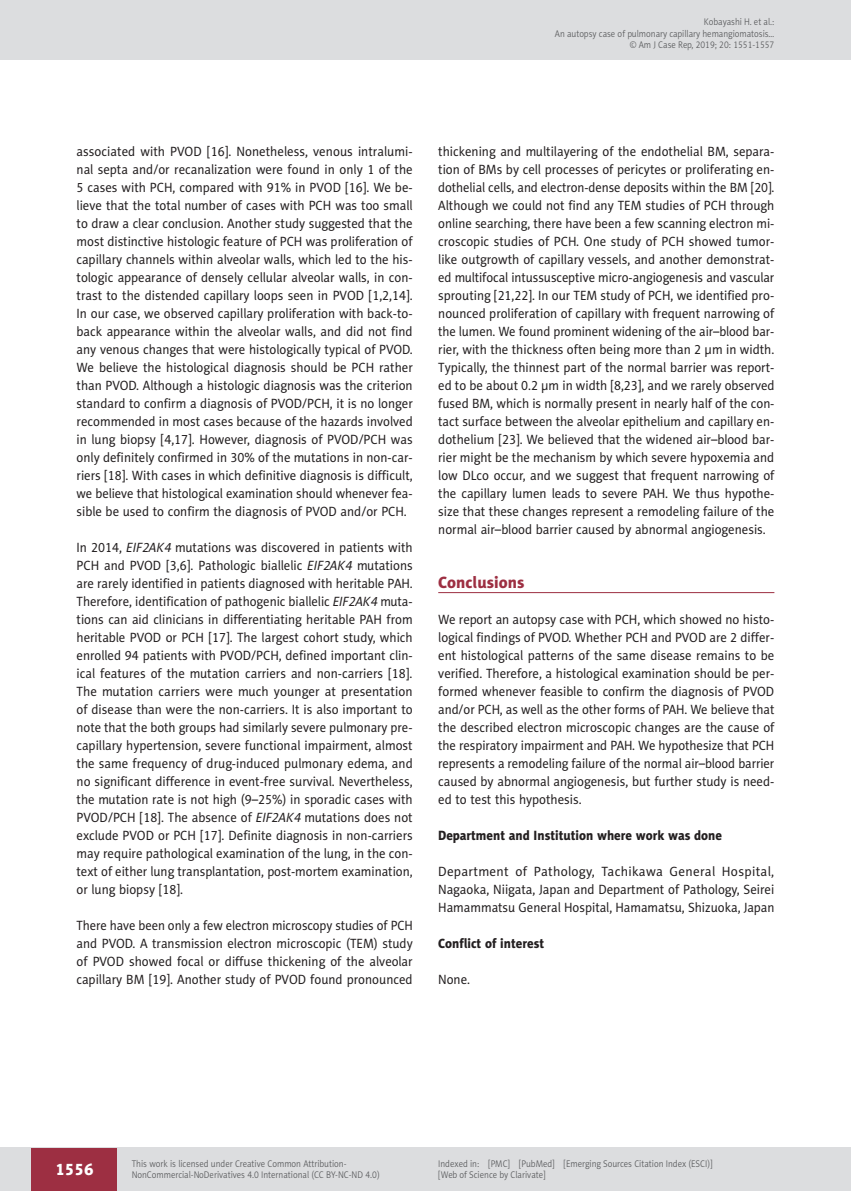
<style>
.page{position:relative;width:851px;height:1191px;background:#fff}
.page>*{position:absolute;margin:0;border:0;box-sizing:border-box;transform-origin:0 0}
.AJCR_Headline_1{font:16.5px "Naomi Sans EFN Heavy";color:#9d2f42}
.t1{font:16.5px "Naomi Sans EFN Heavy";color:#fff}
.AJCR_Body{font:13.5px/18px "Naomi Sans EFN";color:#231f20;text-align:justify;scale:.95 1}
.AJCR_Body-2{font:13.5px/18px "Naomi Sans EFN";color:#231f20;text-align:justify;scale:.93 1}
.AJCR_Body-3{font:13.5px/18px "Naomi Sans EFN";color:#231f20;text-align:justify}
.AJCR_Headline_2{font:13.5px "Naomi Sans EFN Heavy";color:#231f20;scale:.95 1}
.t2{font:9.75px/11.2px "Naomi Sans EFN Light";color:#57585a;scale:.9 1}
.s1{font-style:italic}
</style>
<div class="page">
<hr style="left:438px;top:592px;width:336px;height:1px;background:#9d2f42">
<div style="left:0;top:1148px;width:850px;height:43px;background:#dcdddf"></div>
<div style="left:32px;top:1147px;width:85px;height:43px;background:#9d2f42"></div>
<div style="left:0;top:0;width:850px;height:60px;background:#dcdddf"></div>
<hr style="left:850px;top:0;width:1px;height:60px;background:#dcdddf">
<p class="t2" style="left:555px;top:16px;width:245px;text-align:right">Kobayashi H. et al.:<br>An autopsy case of pulmonary capillary hemangiomatosis… © Am J Case Rep, 2019; 20: 1551-1557</p>
<p class="AJCR_Body" style="left:77px;top:142px;width:355px">associated with PVOD [16]. Nonetheless, venous intralumi&shy;nal septa and/or recanalization were found in only 1 of the 5 cases with PCH, compared with 91% in PVOD [16]. We be&shy;lieve that the total number of cases with PCH was too small to draw a clear conclusion. Another study suggested that the most distinctive histologic feature of PCH was proliferation of capillary channels within alveolar walls, which led to the his&shy;tologic appearance of densely cellular alveolar walls, in con&shy;trast to the distended capillary loops seen in PVOD [1,2,14].<br>In our case, we observed capillary proliferation with back-to&shy;back appearance within the alveolar walls, and did not find any venous changes that were histologically typical of PVOD.<br>We believe the histological diagnosis should be PCH rather than PVOD. Although a histologic diagnosis was the criterion standard to confirm a diagnosis of PVOD/PCH, it is no longer recommended in most cases because of the hazards involved in lung biopsy [4,17]. However, diagnosis of PVOD/PCH was only definitely confirmed in 30% of the mutations in non-car&shy;riers [18]. With cases in which definitive diagnosis is difficult, we believe that histological examination should whenever fea&shy;sible be used to confirm the diagnosis of PVOD and/or PCH.</p>
<p class="AJCR_Body" style="left:77px;top:538px;width:355px">In 2014, <span class="s1">EIF2AK4</span> mutations was discovered in patients with PCH and PVOD [3,6]. Pathologic biallelic <span class="s1">EIF2AK4</span> mutations are rarely identified in patients diagnosed with heritable PAH.<br>Therefore, identification of pathogenic biallelic <span class="s1">EIF2AK4</span> muta&shy;tions can aid clinicians in differentiating heritable PAH from heritable PVOD or PCH [17]. The largest cohort study, which enrolled 94 patients with PVOD/PCH, defined important clin&shy;ical features of the mutation carriers and non-carriers [18].<br>The mutation carriers were much younger at presentation of disease than were the non-carriers. It is also important to note that the both groups had similarly severe pulmonary pre&shy;capillary hypertension, severe functional impairment, almost the same frequency of drug-induced pulmonary edema, and no significant difference in event-free survival. Nevertheless, the mutation rate is not high (9–25%) in sporadic cases with PVOD/PCH [18]. The absence of <span class="s1">EIF2AK4</span> mutations does not exclude PVOD or PCH [17]. Definite diagnosis in non-carriers may require pathological examination of the lung, in the con&shy;text of either lung transplantation, post-mortem examination, or lung biopsy [18].</p>
<p class="AJCR_Body-2" style="left:77px;top:916px;width:363px">There have been only a few electron microscopy studies of PCH and PVOD. A transmission electron microscopic (TEM) study of PVOD showed focal or diffuse thickening of the alveolar capillary BM [19]. Another study of PVOD found pronounced</p>
<p class="AJCR_Body" style="left:438px;top:142px;width:355px">thickening and multilayering of the endothelial BM, separa&shy;tion of BMs by cell processes of pericytes or proliferating en&shy;dothelial cells, and electron-dense deposits within the BM [20].<br>Although we could not find any TEM studies of PCH through online searching, there have been a few scanning electron mi&shy;croscopic studies of PCH. One study of PCH showed tumor&shy;like outgrowth of capillary vessels, and another demonstrat&shy;ed multifocal intussusceptive micro-angiogenesis and vascular sprouting [21,22]. In our TEM study of PCH, we identified pro&shy;nounced proliferation of capillary with frequent narrowing of the lumen. We found prominent widening of the air–blood bar&shy;rier, with the thickness often being more than 2 μm in width.<br>Typically, the thinnest part of the normal barrier was report&shy;ed to be about 0.2 μm in width [8,23], and we rarely observed fused BM, which is normally present in nearly half of the con&shy;tact surface between the alveolar epithelium and capillary en&shy;dothelium [23]. We believed that the widened air–blood bar&shy;rier might be the mechanism by which severe hypoxemia and low DLco occur, and we suggest that frequent narrowing of the capillary lumen leads to severe PAH. We thus hypothe&shy;size that these changes represent a remodeling failure of the normal air–blood barrier caused by abnormal angiogenesis.</p>
<p class="AJCR_Headline_1" style="left:438px;top:572px;width:88px">Conclusions</p>
<p class="AJCR_Body" style="left:438px;top:610px;width:355px">We report an autopsy case with PCH, which showed no histo&shy;logical findings of PVOD. Whether PCH and PVOD are 2 differ&shy;ent histological patterns of the same disease remains to be verified. Therefore, a histological examination should be per&shy;formed whenever feasible to confirm the diagnosis of PVOD and/or PCH, as well as the other forms of PAH. We believe that the described electron microscopic changes are the cause of the respiratory impairment and PAH. We hypothesize that PCH represents a remodeling failure of the normal air–blood barrier caused by abnormal angiogenesis, but further study is need&shy;ed to test this hypothesis.</p>
<p class="AJCR_Headline_2" style="left:438px;top:827px;width:300px">Department and Institution where work was done</p>
<p class="AJCR_Body-3" style="left:438px;top:862px;width:337px">Department of Pathology, Tachikawa General Hospital, Nagaoka, Niigata, Japan and Department of Pathology, Seirei Hamammatsu General Hospital, Hamamatsu, Shizuoka, Japan</p>
<p class="AJCR_Headline_2" style="left:438px;top:935px;width:113px">Conflict of interest</p>
<p class="AJCR_Body" style="left:438px;top:970px;width:35px">None.</p>
<p class="t1" style="left:55px;top:1159px;width:40px">1556</p>
<p class="t2" style="left:132px;top:1158px;width:277px">This work is licensed under Creative Common Attribution-<br>NonCommercial-NoDerivatives 4.0 International (CC BY-NC-ND 4.0)</p>
<p class="t2" style="left:438px;top:1158px;width:306px">Indexed in: [PMC] [PubMed] [Emerging Sources Citation Index (ESCI)] [Web of Science by Clarivate]</p>
</div>
